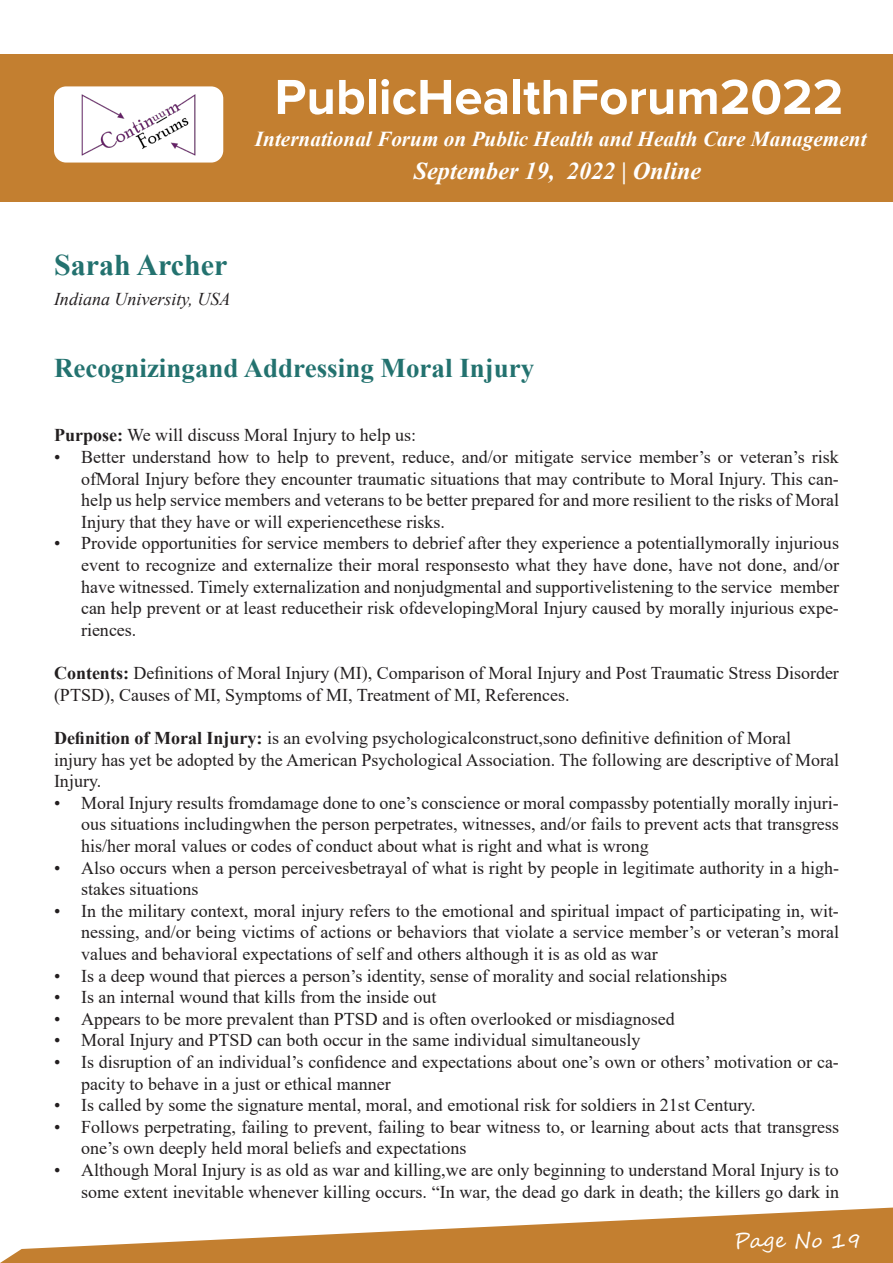
<style>
.page{position:relative;width:893px;height:1263px;background:#fff}
.page>*{position:absolute;margin:0;border:0;box-sizing:border-box;transform-origin:0 0}
.t1{font:700 51px "Proxima Nova";color:#fff}
.t2{font:700 30px "Times New Roman";color:#23726f}
.t3{font:700 27px "Times New Roman";color:#23726f}
.t4{font:italic 700 24.15px "Times New Roman";color:#fff}
.t5{font:italic 700 21.3px "Times New Roman";color:#fff}
.t6{font:21px "Segoe Script";color:#fff}
.t7{font:18px/21.6px "Times New Roman";color:#231f20}
.t8{font:italic 18px "Times New Roman";color:#231f20}
.s1{font-weight:700}
</style>
<div class="page">
<svg style="left:0;top:1207px;width:893px;height:56px;fill:#c37f30"></svg>
<div style="left:0;top:54px;width:893px;height:147px;background:#c37f30"></div>
<div style="left:54px;top:86px;width:169px;height:77px;background:#fff;border-radius:12px"></div>
<img style="left:82px;top:94px;width:114px;height:61px">
<h1 class="t1" style="left:274px;top:74px;width:570px">PublicHealthForum2022</h1>
<p class="t5" style="left:255px;top:124px;width:613px">International Forum on Public Health and Health Care Management</p>
<h3 class="t4" style="left:414px;top:154px;width:289px">September 19, 2022 | Online</h3>
<p class="t2" style="left:54px;top:243px;width:175px">Sarah Archer</p>
<p class="t8" style="left:54px;top:287px;width:178px">Indiana University, USA</p>
<p class="t3" style="left:54px;top:348px;width:482px">Recognizingand Addressing Moral Injury</p>
<p class="t7" style="left:54px;top:424px;width:364px"><span class="s1">Purpose:</span> We will discuss Moral Injury to help us:</p>
<p class="t7" style="left:81px;top:446px;width:759px;text-align:justify;text-indent:-27px">• Better understand how to help to prevent, reduce, and/or mitigate service member’s or veteran’s risk ofMoral Injury before they encounter traumatic situations that may contribute to Moral Injury. This can&shy;help us help service members and veterans to be better prepared for and more resilient to the risks of Moral Injury that they have or will experiencethese risks.</p>
<p class="t7" style="left:81px;top:532px;width:759px;text-align:justify;text-indent:-27px">• Provide opportunities for service members to debrief after they experience a potentiallymorally injurious event to recognize and externalize their moral responsesto what they have done, have not done, and/or have witnessed. Timely externalization and nonjudgmental and supportivelistening to the service member can help prevent or at least reducetheir risk ofdevelopingMoral Injury caused by morally injurious expe&shy;riences.</p>
<p class="t7" style="left:54px;top:662px;width:786px"><span class="s1">Contents:</span> Definitions of Moral Injury (MI), Comparison of Moral Injury and Post Traumatic Stress Disorder (PTSD), Causes of MI, Symptoms of MI, Treatment of MI, References.</p>
<p class="t7" style="left:54px;top:726px;width:738px"><span class="s1">Definition of Moral Injury:</span> is an evolving psychologicalconstruct,sono definitive definition of Moral</p>
<p class="t7" style="left:54px;top:748px;width:786px">injury has yet be adopted by the American Psychological Association. The following are descriptive of Moral<br>Injury.</p>
<p class="t7" style="left:81px;top:791px;width:759px;text-align:justify;text-indent:-27px">• Moral Injury results fromdamage done to one’s conscience or moral compassby potentially morally injuri&shy;ous situations includingwhen the person perpetrates, witnesses, and/or fails to prevent acts that transgress his/her moral values or codes of conduct about what is right and what is wrong</p>
<p class="t7" style="left:81px;top:856px;width:759px;text-indent:-27px">• Also occurs when a person perceivesbetrayal of what is right by people in legitimate authority in a high&shy;stakes situations</p>
<p class="t7" style="left:81px;top:899px;width:759px;text-align:justify;text-indent:-27px">• In the military context, moral injury refers to the emotional and spiritual impact of participating in, wit&shy;nessing, and/or being victims of actions or behaviors that violate a service member’s or veteran’s moral values and behavioral expectations of self and others although it is as old as war</p>
<p class="t7" style="left:54px;top:964px;width:675px">• Is a deep wound that pierces a person’s identity, sense of morality and social relationships</p>
<p class="t7" style="left:54px;top:986px;width:384px">• Is an internal wound that kills from the inside out</p>
<p class="t7" style="left:54px;top:1007px;width:622px">• Appears to be more prevalent than PTSD and is often overlooked or misdiagnosed</p>
<p class="t7" style="left:54px;top:1029px;width:588px">• Moral Injury and PTSD can both occur in the same individual simultaneously</p>
<p class="t7" style="left:81px;top:1050px;width:759px;text-indent:-27px">• Is disruption of an individual’s confidence and expectations about one’s own or others’ motivation or ca&shy;pacity to behave in a just or ethical manner</p>
<p class="t7" style="left:54px;top:1094px;width:703px">• Is called by some the signature mental, moral, and emotional risk for soldiers in 21st Century.</p>
<p class="t7" style="left:81px;top:1115px;width:759px;text-indent:-27px">• Follows perpetrating, failing to prevent, failing to bear witness to, or learning about acts that transgress one’s own deeply held moral beliefs and expectations</p>
<p class="t7" style="left:54px;top:1158px;width:786px;text-align:right">• Although Moral Injury is as old as war and killing,we are only beginning to understand Moral Injury is to some extent inevitable whenever killing occurs. “In war, the dead go dark in death; the killers go dark in</p>
<p class="t6" style="left:734px;top:1223px;width:129px">Page No 19</p>
</div>
